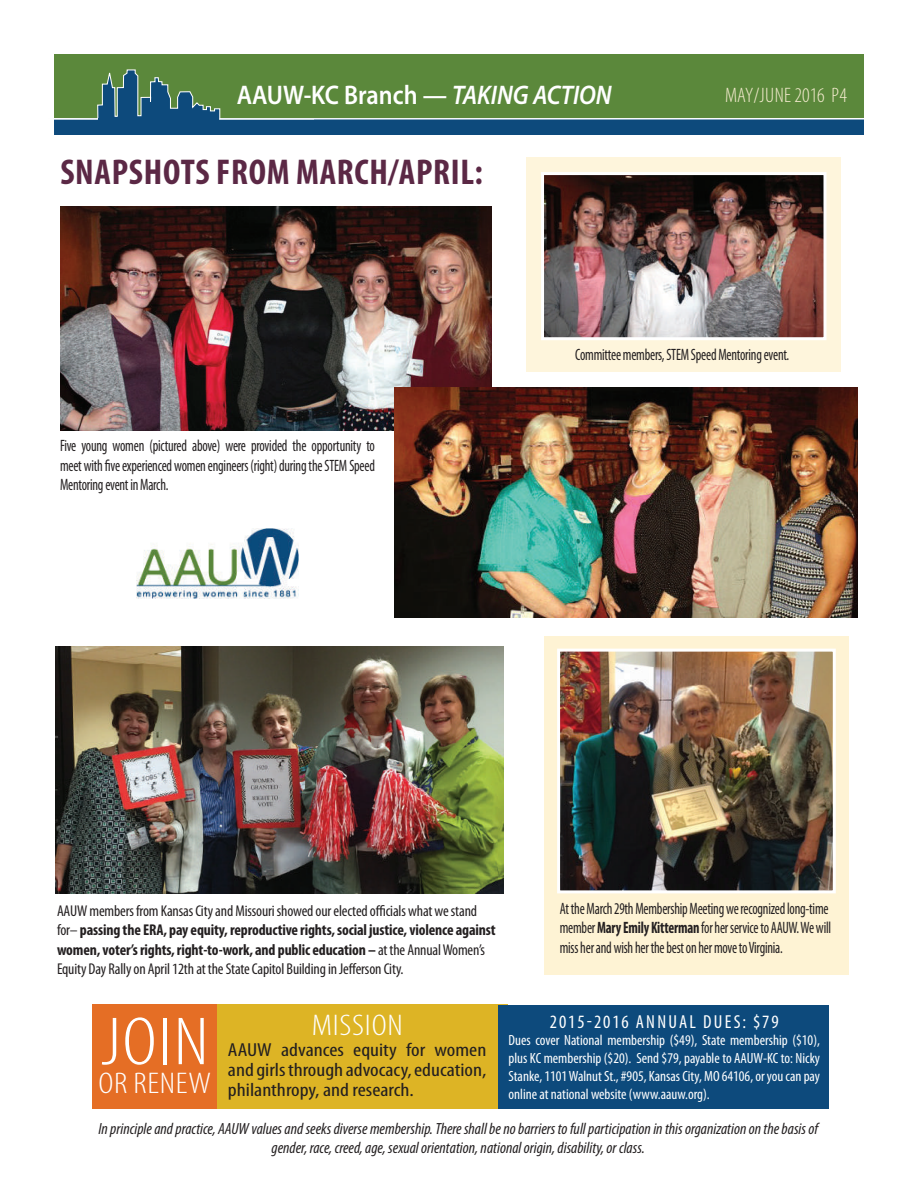
<style>
.page{position:relative;width:918px;height:1188px;background:#fff}
.page>*{position:absolute;margin:0;border:0;box-sizing:border-box;transform-origin:0 0}
.t1{font:300 condensed 68.55px "Myriad Pro";color:#fff;scale:1.18 1}
.t2{font:700 condensed 36px "Myriad Pro";letter-spacing:.02em;color:#5b2845}
.t3{font:300 condensed 30px "Myriad Pro";letter-spacing:.02em;color:#fff;scale:1.18 1}
.t4{font:600 27px "Myriad Pro";color:#fff;scale:.9 1}
.t5{font:300 condensed 21px "Myriad Pro";letter-spacing:.01em;color:#f6ecd0}
.t6{font:condensed 18.9px/20.2px "Myriad Pro";color:#231f20;text-align:justify;scale:1.18 1}
.t7{font:condensed 18.9px "Myriad Pro";letter-spacing:.1em;color:#fff}
.t8{font:condensed 16.5px/19.5px "Myriad Pro";letter-spacing:-.015em;color:#231f20;text-align:justify;scale:.85 1}
.t9{font:italic condensed 16.2px/19.5px "Myriad Pro";color:#231f20;text-align:center}
.t10{font:condensed 15.6px/19.5px "Myriad Pro";letter-spacing:-.01em;color:#231f20}
.t11{font:condensed 14.85px/17.9px "Myriad Pro";color:#fff;text-align:justify}
.s1{font-style:italic}
.s2{font-weight:700}
</style>
<div class="page">
<div style="left:526px;top:157px;width:315px;height:215px;background:#fef5dc"></div>
<div style="left:544px;top:636px;width:305px;height:339px;background:#fef3d4"></div>
<div style="left:55px;top:54px;width:809px;height:64px;background:#5b883b"></div>
<svg style="left:54px;top:68px;width:810px;height:138px"></svg>
<div style="left:98px;top:119px;width:121px;height:14px;background:#0d4a7c"></div>
<div style="left:92px;top:1005px;width:416px;height:104px;background:#ddb425"></div>
<div style="left:499px;top:1005px;width:330px;height:104px;background:#0d4a7c"></div>
<div style="left:92px;top:1005px;width:125px;height:104px;background:#e56e25"></div>
<img style="left:60px;top:207px;width:432px;height:224px">
<img style="left:545px;top:176px;width:277px;height:160px">
<div style="left:541px;top:172px;width:285px;height:168px;border:3px solid #fff"></div>
<img style="left:394px;top:387px;width:464px;height:231px">
<img style="left:56px;top:647px;width:448px;height:246px">
<img style="left:561px;top:653px;width:271px;height:236px">
<div style="left:557px;top:649px;width:279px;height:244px;border:3px solid #fff"></div>
<img style="left:136px;top:528px;width:163px;height:70px">
<h3 class="t4" style="left:237px;top:78px;width:418px">AAUW-KC Branch — <span class="s1">TAKING ACTION</span></h3>
<p class="t5" style="left:725px;top:82px;width:123px">MAY/JUNE 2016 P4</p>
<h2 class="t2" style="left:60px;top:149px;width:424px">snapshots from march/april:</h2>
<p class="t8" style="left:60px;top:436px;width:372px">Five young women (pictured above) were provided the opportunity to meet with five experienced women engineers (right) during the STEM Speed Mentoring event in March.</p>
<p class="t8" style="left:575px;top:344px;width:253px">Committee members, STEM Speed Mentoring event.</p>
<p class="t10" style="left:57px;top:901px;width:440px">AAUW members from Kansas City and Missouri showed our elected officials what we stand for– <span class="s2">passing the ERA, pay equity, reproductive rights, social justice, violence against women, voter’s rights, right-to-work, and public education –</span> at the Annual Women’s Equity Day Rally on April 12th at the State Capitol Building in Jefferson City.</p>
<p class="t8" style="left:560px;top:898px;width:321px;text-align:left">At the March 29th Membership Meeting we recognized long-time member <span class="s2">Mary Emily Kitterman</span> for her service to AAUW. We will miss her and wish her the best on her move to Virginia.</p>
<h1 class="t1" style="left:101px;top:1001px;width:93px">JOIN</h1>
<h3 class="t3" style="left:98px;top:1065px;width:94px">OR RENEW</h3>
<h3 class="t3" style="left:312px;top:1008px;width:79px">MISSION</h3>
<p class="t6" style="left:228px;top:1039px;width:221px">AAUW advances equity for women and girls through advocacy, education, philanthropy, and research.</p>
<p class="t7" style="left:550px;top:1010px;width:108px">2015-2016 Annua</p>
<p class="t7" style="left:690px;top:1010px;width:91px">l du es: $79</p>
<p class="t11" style="left:509px;top:1031px;width:313px">Dues cover National membership ($49), State membership ($10), plus KC membership ($20). Send $79, payable to AAUW-KC to: Nicky Stanke, 1101 Walnut St., #905, Kansas City, MO 64106, or you can pay online at national website (www.aauw.org).</p>
<p class="t9" style="left:98px;top:1119px;width:721px">In principle and practice, AA UW values and seeks diverse membership. There shall be no barriers to full participation in this organization on the basis of gender, race, creed, age, sexual orientation, national origin, disability, or class.</p>
</div>
